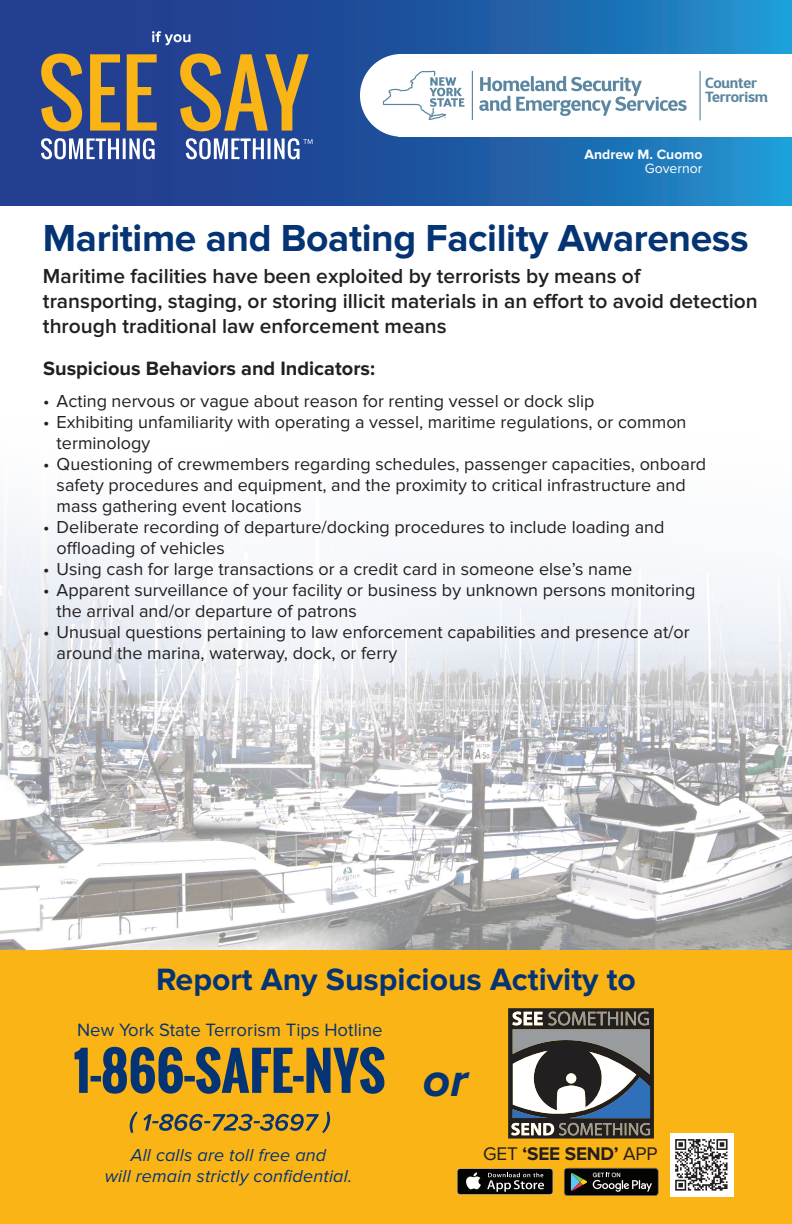
<style>
.page{position:relative;width:792px;height:1224px;background:#fff}
.page>*{position:absolute;margin:0;border:0;box-sizing:border-box;transform-origin:0 0}
.t1{font:italic 700 48px "Proxima Nova";color:#053474}
.t2{font:700 39px "Proxima Nova";letter-spacing:-.01em;color:#053474}
.t3{font:700 32px "Proxima Nova";color:#053474}
.t4{font:600 21px/25px "Proxima Nova";color:#231f20}
.t5{font:700 20px "Proxima Nova";color:#231f20}
.t6{font:700 19px "Proxima Nova";letter-spacing:-.01em;color:#231f20}
.t7{font:18.5px "Proxima Nova";color:#053474}
.t8{font:18px/21px "Proxima Nova";color:#231f20}
.t9{font:italic 18px "Proxima Nova";letter-spacing:.01em;color:#053474}
.t10{font:700 14.7px/14.7px "D Sari";letter-spacing:-.015em;color:#5c87a1}
.t11{font:700 14px "Proxima Nova";color:#fff}
.t12{font:14px "Proxima Nova";color:#fff}
.s1{font-weight:400}
</style>
<div class="page">
<img style="left:0;top:509px;width:792px;height:441px">
<svg style="left:0;top:0;width:792px;height:206px;background:#2059a4"></svg>
<svg style="left:41px;top:54px;width:116px;height:77px;background:#857459"></svg>
<svg style="left:41px;top:138px;width:114px;height:21px"></svg>
<svg style="left:152px;top:31px;width:38px;height:14px"></svg>
<svg style="left:186px;top:138px;width:126px;height:21px"></svg>
<svg style="left:180px;top:54px;width:129px;height:77px;background:#82755c"></svg>
<div style="left:399px;top:54px;width:393px;height:83px;background:#fff"></div>
<div style="left:360px;top:54px;width:83px;height:83px;background:#fff;border-radius:50%"></div>
<svg style="left:479px;top:76px;width:208px;height:40px"></svg>
<hr style="left:472px;top:71px;width:1px;height:49px;background:#5c87a1">
<svg style="left:383px;top:71px;width:82px;height:49px"></svg>
<hr style="left:700px;top:71px;width:1px;height:49px;background:#5c87a1">
<div style="left:0;top:950px;width:792px;height:274px;background:#fbb416"></div>
<svg style="left:75px;top:1047px;width:309px;height:47px"></svg>
<svg style="left:130px;top:1111px;width:200px;height:22px"></svg>
<svg style="left:508px;top:1008px;width:146px;height:131px;background:#6c6e6f"></svg>
<div style="left:457px;top:1168px;width:96px;height:27px;background:#6a6a6a;border-radius:3px"></div>
<div style="left:458px;top:1169px;width:95px;height:25px;background:#040503;border-radius:3px"></div>
<svg style="left:466px;top:1172px;width:15px;height:17px"></svg>
<svg style="left:487px;top:1173px;width:57px;height:19px"></svg>
<svg style="left:564px;top:1168px;width:94px;height:28px;background:#2b2e2b"></svg>
<img style="left:670px;top:1133px;width:63px;height:64px">
<p class="t10" style="left:705px;top:75px;width:64px">Counter<br>Terrorism</p>
<p class="t11" style="left:585px;top:146px;width:119px">Andrew M. Cuomo</p>
<p class="t12" style="left:645px;top:160px;width:59px">Governor</p>
<p class="t2" style="left:43px;top:215px;width:707px">Maritime and Boating Facility Awareness</p>
<p class="t4" style="left:43px;top:264px;width:716px">Maritime facilities have been exploited by terrorists by means of transporting, staging, or storing illicit materials in an effort to avoid detection through traditional law enforcement means</p>
<p class="t5" style="left:43px;top:356px;width:333px">Suspicious Behaviors and Indicators:</p>
<p class="t8" style="left:43px;top:391px;width:553px">• Acting nervous or vague about reason for renting vessel or dock slip</p>
<p class="t8" style="left:57px;top:412px;width:631px;text-indent:-14px">• Exhibiting unfamiliarity with operating a vessel, maritime regulations, or common terminology</p>
<p class="t8" style="left:57px;top:454px;width:651px;text-indent:-14px">• Questioning of crewmembers regarding schedules, passenger capacities, onboard safety procedures and equipment, and the proximity to critical infrastructure and mass gathering event locations</p>
<p class="t8" style="left:57px;top:517px;width:609px;text-indent:-14px">• Deliberate recording of departure/docking procedures to include loading and offloading of vehicles</p>
<p class="t8" style="left:43px;top:559px;width:591px">• Using cash for large transactions or a credit card in someone else’s name</p>
<p class="t8" style="left:57px;top:580px;width:640px;text-indent:-14px">• Apparent surveillance of your facility or business by unknown persons monitoring the arrival and/or departure of patrons</p>
<p class="t8" style="left:57px;top:622px;width:635px;text-indent:-14px">• Unusual questions pertaining to law enforcement capabilities and presence at/or around the marina, waterway, dock, or ferry</p>
<p class="t3" style="left:156px;top:961px;width:481px">Report Any Suspicious Activity to</p>
<p class="t7" style="left:77px;top:1019px;width:307px">New York State Terrorism Tips Hotline</p>
<p class="t9" style="left:131px;top:1145px;width:197px">All calls are toll free and</p>
<p class="t9" style="left:105px;top:1166px;width:249px">will remain strictly confidential.</p>
<p class="t1" style="left:423px;top:1053px;width:46px">or</p>
<p class="t6" style="left:483px;top:1143px;width:176px"><span class="s1">GET</span> ‘SEE SEND’ <span class="s1">APP</span></p>
</div>
